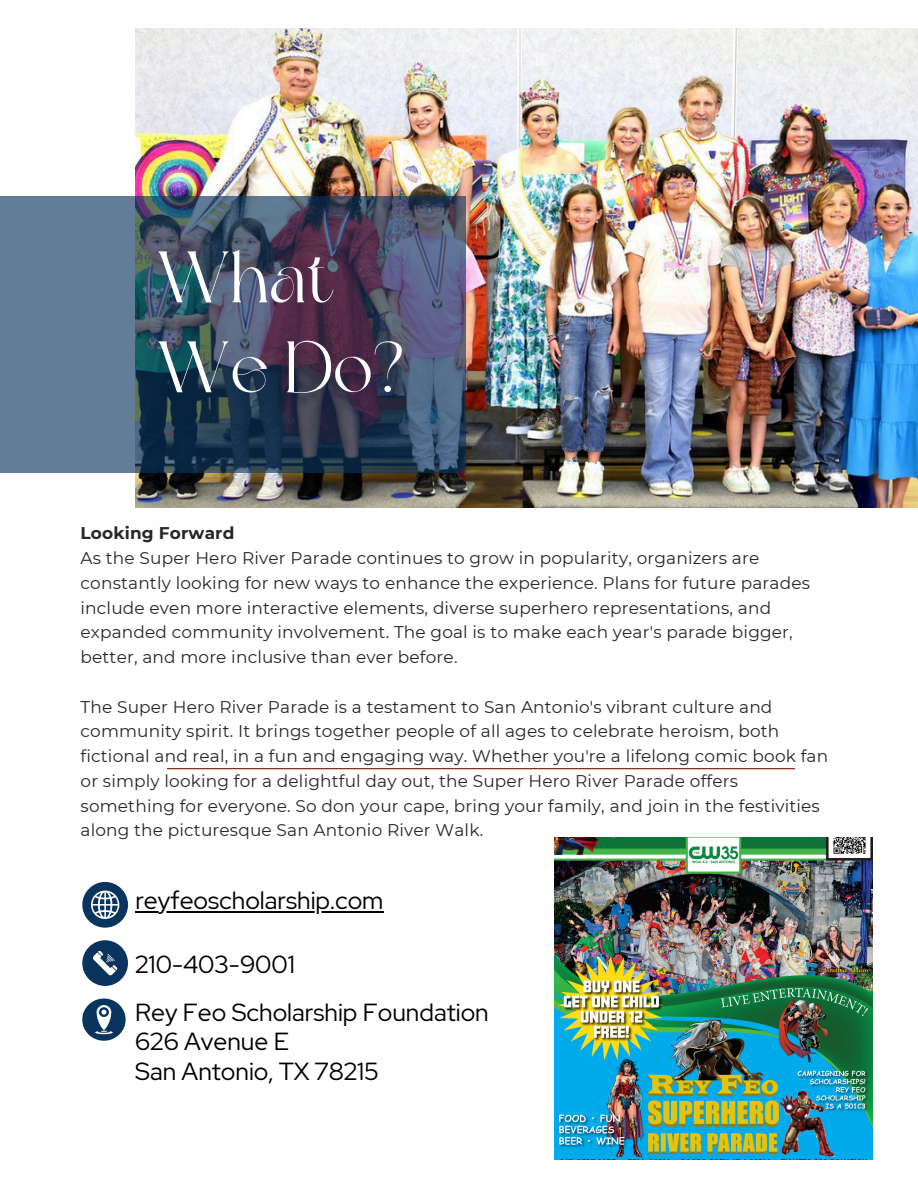
<style>
.page{position:relative;width:918px;height:1188px;background:#fff}
.page>*{position:absolute;margin:0;border:0;box-sizing:border-box;transform-origin:0 0}
.t1{font:72.45px/90px "Dream Avenue";color:#fff}
.t2{font:24.75px "Red Hat Display";color:#000}
.t3{font:24.6px/29.4px "Red Hat Display";color:#000}
.t4{font:16.95px/24.8px "Montserrat";letter-spacing:.01em;color:#272727}
.t5{font:700 16.95px "Montserrat";letter-spacing:.01em;color:#272727}
</style>
<div class="page">
<img style="left:135px;top:29px;width:783px;height:479px">
<svg style="left:0;top:196px;width:466px;height:276px;background:#46556f"></svg>
<img style="left:554px;top:838px;width:319px;height:321px">
<hr style="left:167px;top:768px;width:628px;height:1px;background:#73130b">
<svg style="left:82px;top:882px;width:46px;height:46px"></svg>
<svg style="left:82px;top:940px;width:46px;height:46px"></svg>
<svg style="left:82px;top:999px;width:43px;height:42px"></svg>
<hr style="left:135px;top:911px;width:249px;height:1px;background:#000">
<h1 class="t1" style="left:156px;top:239px;width:249px">What<br>We Do?</h1>
<p class="t5" style="left:81px;top:523px;width:155px">Looking Forward</p>
<p class="t4" style="left:81px;top:546px;width:731px">As the Super Hero River Parade continues to grow in popularity, organizers are constantly looking for new ways to enhance the experience. Plans for future parades include even more interactive elements, diverse superhero representations, and expanded community involvement. The goal is to make each year's parade bigger, better, and more inclusive than ever before.</p>
<p class="t4" style="left:81px;top:694px;width:749px">The Super Hero River Parade is a testament to San Antonio's vibrant culture and community spirit. It brings together people of all ages to celebrate heroism, both fictional and real, in a fun and engaging way. Whether you're a lifelong comic book fan or simply looking for a delightful day out, the Super Hero River Parade offers something for everyone. So don your cape, bring your family, and join in the festivities along the picturesque San Antonio River Walk.</p>
<p class="t2" style="left:135px;top:884px;width:250px">reyfeoscholarship.com</p>
<p class="t3" style="left:135px;top:949px;width:161px">210-403-9001</p>
<h2 class="t3" style="left:135px;top:997px;width:355px">Rey Feo Scholarship Foundation<br>626 Avenue E<br>San Antonio, TX 78215</h2>
</div>
